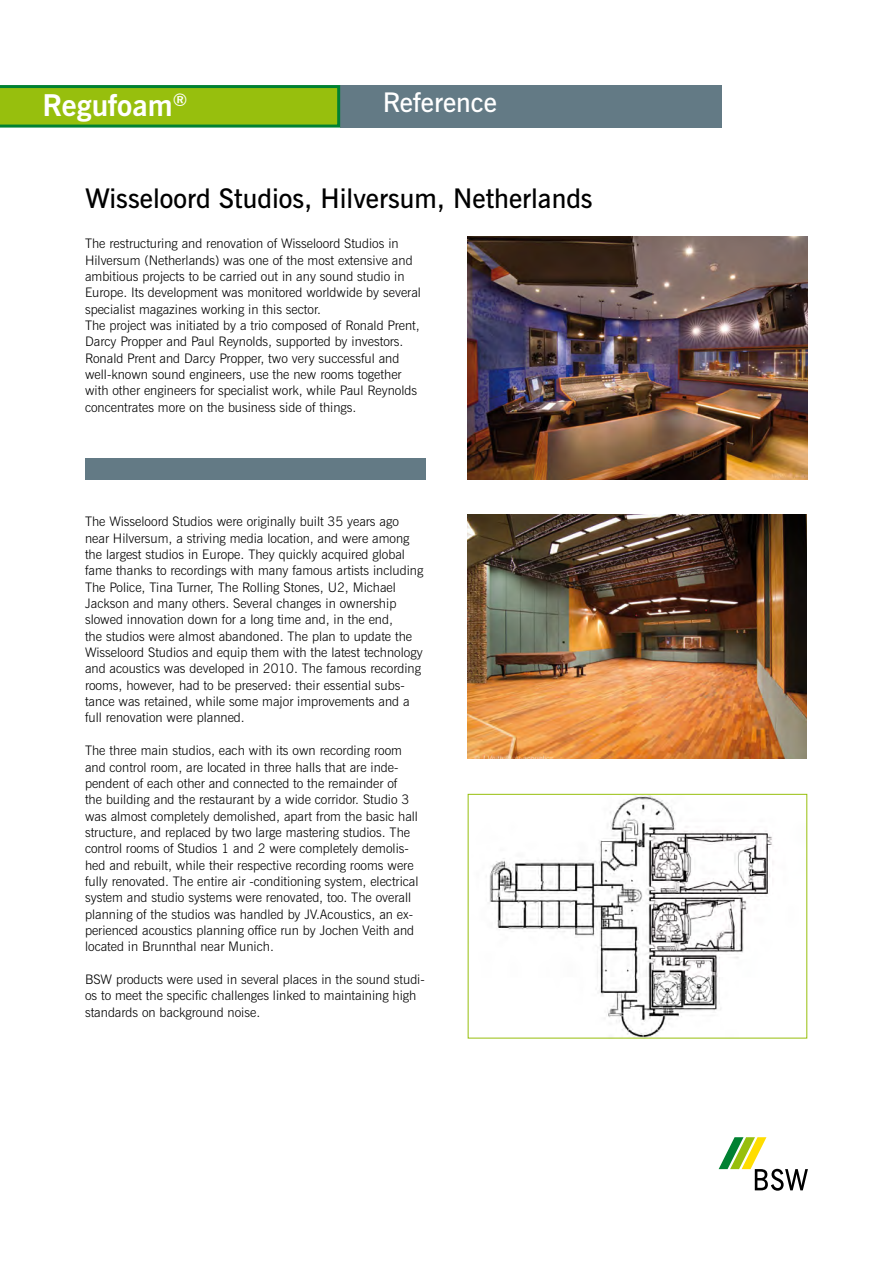
<style>
.page{position:relative;width:893px;height:1263px;background:#fff}
.page>*{position:absolute;margin:0;border:0;box-sizing:border-box;transform-origin:0 0}
.t1{font:700 30px "News Gothic BT";color:#fff}
.t2{font:600 27px "News Gothic BT";color:#000}
.t3{font:600 27px "News Gothic BT";color:#fff}
.t4{font:300 13.2px/16.4px "News Gothic BT";color:#000}
</style>
<div class="page">
<div style="left:340px;top:85px;width:382px;height:43px;background:#637a85"></div>
<svg style="left:0;top:85px;width:340px;height:43px;background:#81b615"></svg>
<svg style="left:719px;top:1137px;width:89px;height:54px"></svg>
<div style="left:85px;top:458px;width:340px;height:21px;background:#637a85"></div>
<img style="left:468px;top:237px;width:340px;height:242px">
<img style="left:468px;top:515px;width:338px;height:244px">
<img style="left:489px;top:796px;width:283px;height:240px">
<p class="t1" style="left:43px;top:87px;width:146px">Regufoam<sup>®</sup></p>
<p class="t3" style="left:383px;top:86px;width:116px">Reference</p>
<p class="t2" style="left:85px;top:182px;width:509px">Wisseloord Studios, Hilversum, Netherlands</p>
<p class="t4" style="left:85px;top:235px;width:337px">The restructuring and renovation of Wisseloord Studios in Hilversum (Netherlands) was one of the most extensive and ambitious projects to be carried out in any sound studio in Europe. Its development was monitored worldwide by several specialist magazines working in this sector.</p>
<p class="t4" style="left:85px;top:317px;width:336px">The project was initiated by a trio composed of Ronald Prent, Darcy Propper and Paul Reynolds, supported by investors.<br>Ronald Prent and Darcy Propper, two very successful and well-known sound engineers, use the new rooms together with other engineers for specialist work, while Paul Reynolds concentrates more on the business side of things.</p>
<p class="t4" style="left:85px;top:513px;width:340px">The Wisseloord Studios were originally built 35 years ago near Hilversum, a striving media location, and were among the largest studios in Europe. They quickly acquired global fame thanks to recordings with many famous artists including The Police, Tina Turner, The Rolling Stones, U2, Michael Jackson and many others. Several changes in ownership slowed innovation down for a long time and, in the end,<br>the studios were almost abandoned. The plan to update the Wisseloord Studios and equip them with the latest technology and acoustics was developed in 2010. The famous recording rooms, however, had to be preserved: their essential subs&shy;tance was retained, while some major improvements and a full renovation were planned.</p>
<p class="t4" style="left:85px;top:742px;width:335px">The three main studios, each with its own recording room and control room, are located in three halls that are inde&shy;pendent of each other and connected to the remainder of<br>the building and the restaurant by a wide corridor. Studio 3 was almost completely demolished, apart from the basic hall structure, and replaced by two large mastering studios. The control rooms of Studios 1 and 2 were completely demolis&shy;hed and rebuilt, while their respective recording rooms were fully renovated. The entire air -conditioning system, electrical system and studio systems were renovated, too. The overall planning of the studios was handled by JV.Acoustics, an ex&shy;perienced acoustics planning office run by Jochen Veith and located in Brunnthal near Munich.</p>
<p class="t4" style="left:85px;top:971px;width:341px">BSW products were used in several places in the sound studi&shy;os to meet the specific challenges linked to maintaining high standards on background noise.</p>
</div>
